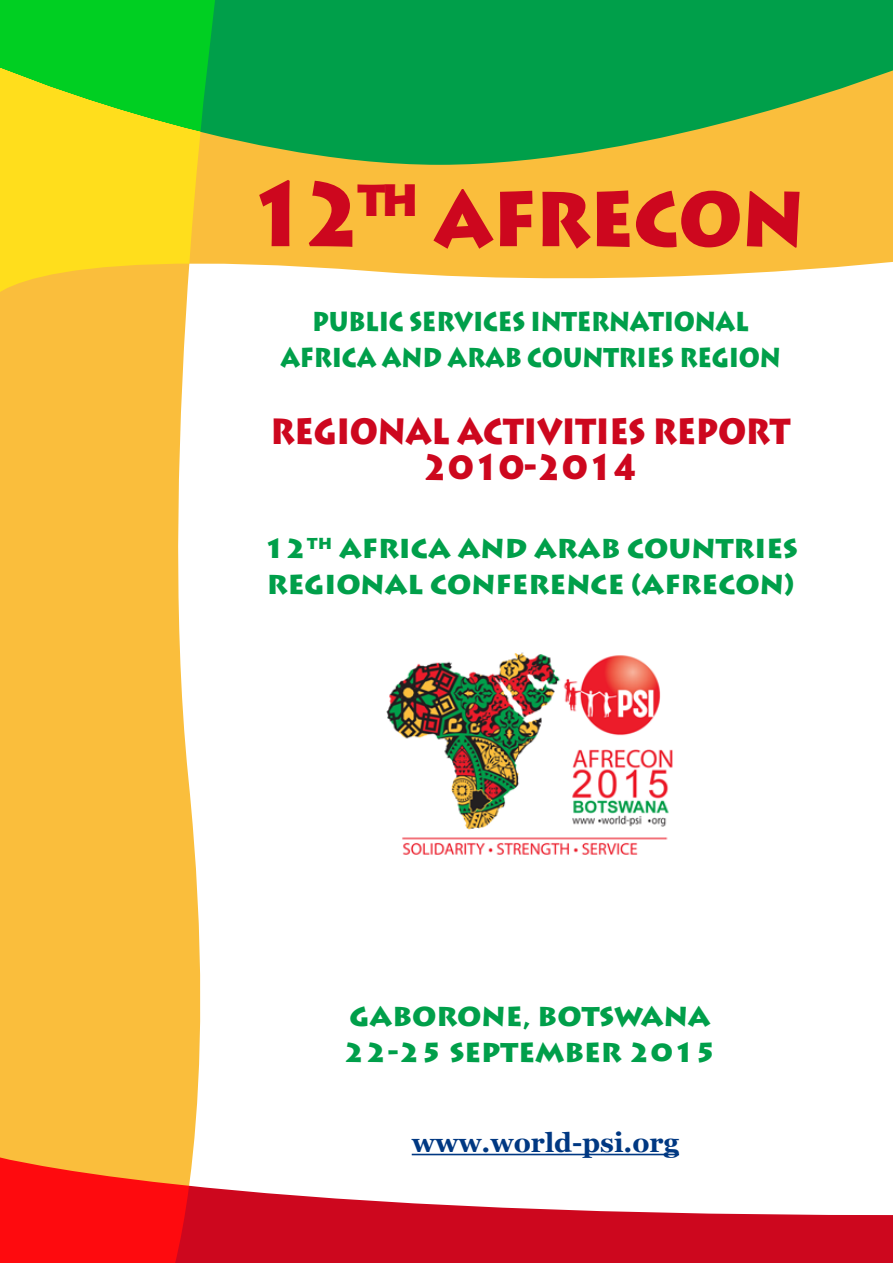
<style>
.page{position:relative;width:893px;height:1263px;background:#fff}
.page>*{position:absolute;margin:0;border:0;box-sizing:border-box;transform-origin:0 0}
.t1{font:900 90px "Lithos Pro";letter-spacing:-.01em;color:#cd071e;scale:.87 1}
.t2{font:900 36px/36px "Lithos Pro";letter-spacing:-.01em;color:#cd071e;text-align:center;scale:.87 1}
.t3{font:900 27px/36px "Lithos Pro";letter-spacing:-.005em;color:#009f4a}
.t4{font:900 27px/36px "Lithos Pro";letter-spacing:-.005em;color:#009f4a;text-align:center;scale:.87 1}
.t5{font:700 27px "Georgia";color:#003882}
</style>
<div class="page">
<svg style="left:218px;top:1154px;width:675px;height:109px;fill:#cd071e"></svg>
<div style="left:218px;top:165px;width:675px;height:114px;background:#fabe3c"></div>
<svg style="left:218px;top:0;width:675px;height:165px;background:#26a347"></svg>
<img style="left:386px;top:652px;width:287px;height:203px">
<hr style="left:412px;top:1154px;width:267px;height:1px;background:#003882">
<svg style="left:0;top:0;width:218px;height:1263px;background:#e6bc46"></svg>
<h1 class="t1" style="left:246px;top:159px;width:644px">12<sup>th</sup> afrecon</h1>
<p class="t4" style="left:280px;top:304px;width:577px">PUBLIC SERVICES INTERNATIONAL<br>AFRICA AND ARAB COUNTRIES REGION</p>
<h2 class="t2" style="left:271px;top:414px;width:599px">REGIONAL ACTIVITIES REPORT<br>2010-2014</h2>
<p class="t3" style="left:263px;top:531px;width:536px">12<sup>TH</sup> AFRICA AND ARAB COUNTRIES<br>REGIONAL CONFERENCE (AFRECON)</p>
<p class="t3" style="left:343px;top:999px;width:375px">GABORONE, BOTSWANA<br>22-25 SEPTEMBER 2015</p>
<p class="t5" style="left:412px;top:1125px;width:269px">www.world-psi.org</p>
</div>
